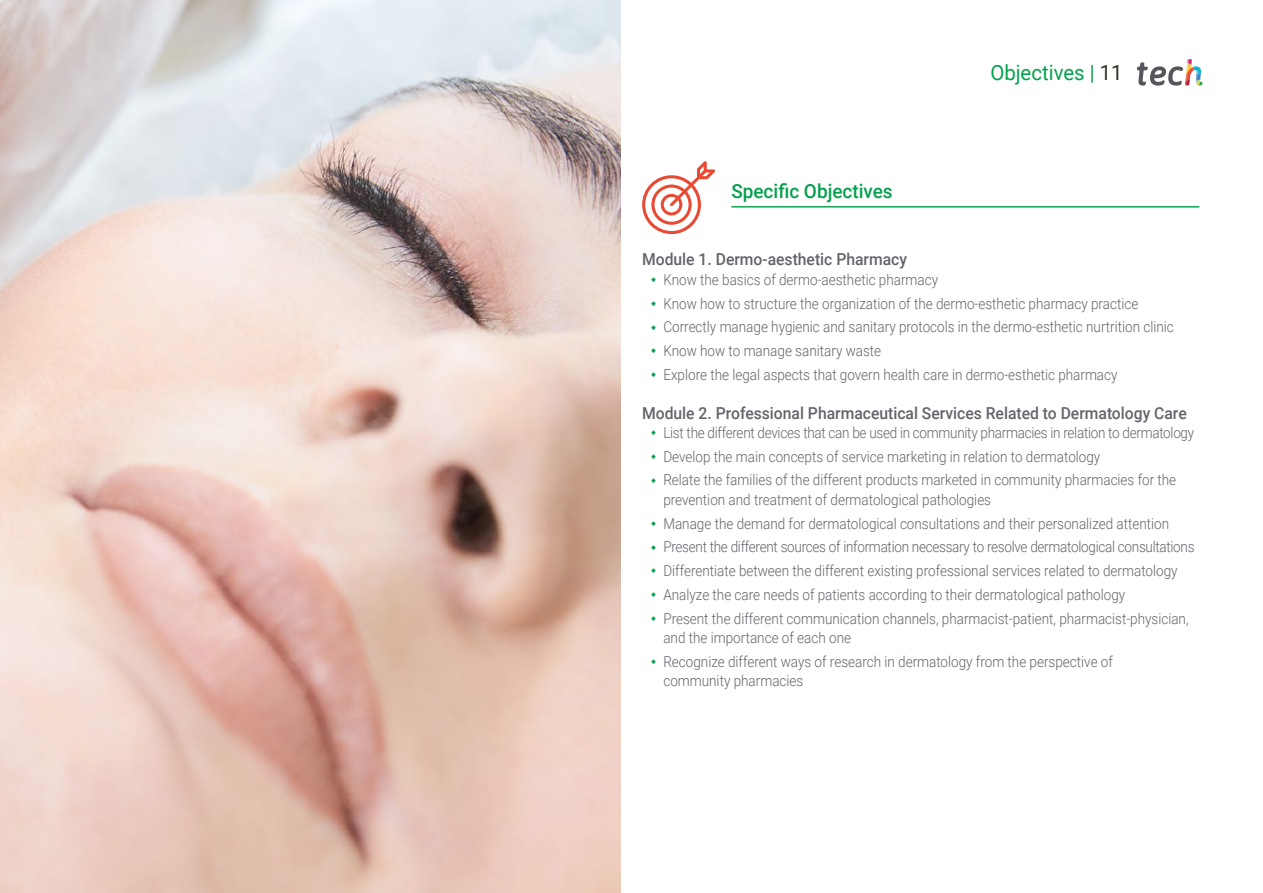
<style>
.page{position:relative;width:1263px;height:893px;background:#fff}
.page>*{position:absolute;margin:0;border:0;box-sizing:border-box;transform-origin:0 0}
.t1{font:21px "Roboto";color:#04a14d}
.t2{font:500 19.5px "Roboto";color:#04a14d}
.t3{font:500 16.5px "Roboto";color:#61646a;scale:.95 1}
.t4{font:300 15px/23.7px "Roboto";color:#61646a;scale:.9 1}
.s1{color:#312e20}
</style>
<div class="page">
<img style="left:0;top:0;width:621px;height:893px">
<svg style="left:1137px;top:59px;width:65px;height:27px"></svg>
<svg style="left:642px;top:161px;width:73px;height:73px"></svg>
<hr style="left:731px;top:206px;width:468px;height:1px;background:#04a14d">
<h2 class="t2" style="left:731px;top:178px;width:163px">Specific Objectives</h2>
<h1 class="t1" style="left:990px;top:57px;width:134px">Objectives | <span class="s1">11</span></h1>
<p class="t3" style="left:642px;top:248px;width:280px">Module 1. Dermo-aesthetic Pharmacy</p>
<p class="t4" style="left:663px;top:267px;width:569px">Know the basics of dermo-aesthetic pharmacy<br>Know how to structure the organization of the dermo-esthetic pharmacy practice Correctly manage hygienic and sanitary protocols in the dermo-esthetic nurtrition clinic Know how to manage sanitary waste<br>Explore the legal aspects that govern health care in dermo-esthetic pharmacy</p>
<p class="t3" style="left:642px;top:401px;width:575px">Module 2. Professional Pharmaceutical Services Related to Dermatology Care</p>
<p class="t4" style="left:663px;top:420px;width:591px">List the different devices that can be used in community pharmacies in relation to dermatology<br>Develop the main concepts of service marketing in relation to dermatology<br>Relate the families of the different products marketed in community pharmacies for the</p>
<p class="t4" style="left:663px;top:487px;width:592px">prevention and treatment of dermatological pathologies<br>Manage the demand for dermatological consultations and their personalized attention Present the different sources of information necessary to resolve dermatological consultations Differentiate between the different existing professional services related to dermatology Analyze the care needs of patients according to their dermatological pathology<br>Present the different communication channels, pharmacist-patient, pharmacist-physician,</p>
<p class="t4" style="left:663px;top:625px;width:501px">and the importance of each one<br>Recognize different ways of research in dermatology from the perspective of</p>
<p class="t4" style="left:663px;top:669px;width:157px">community pharmacies</p>
</div>
